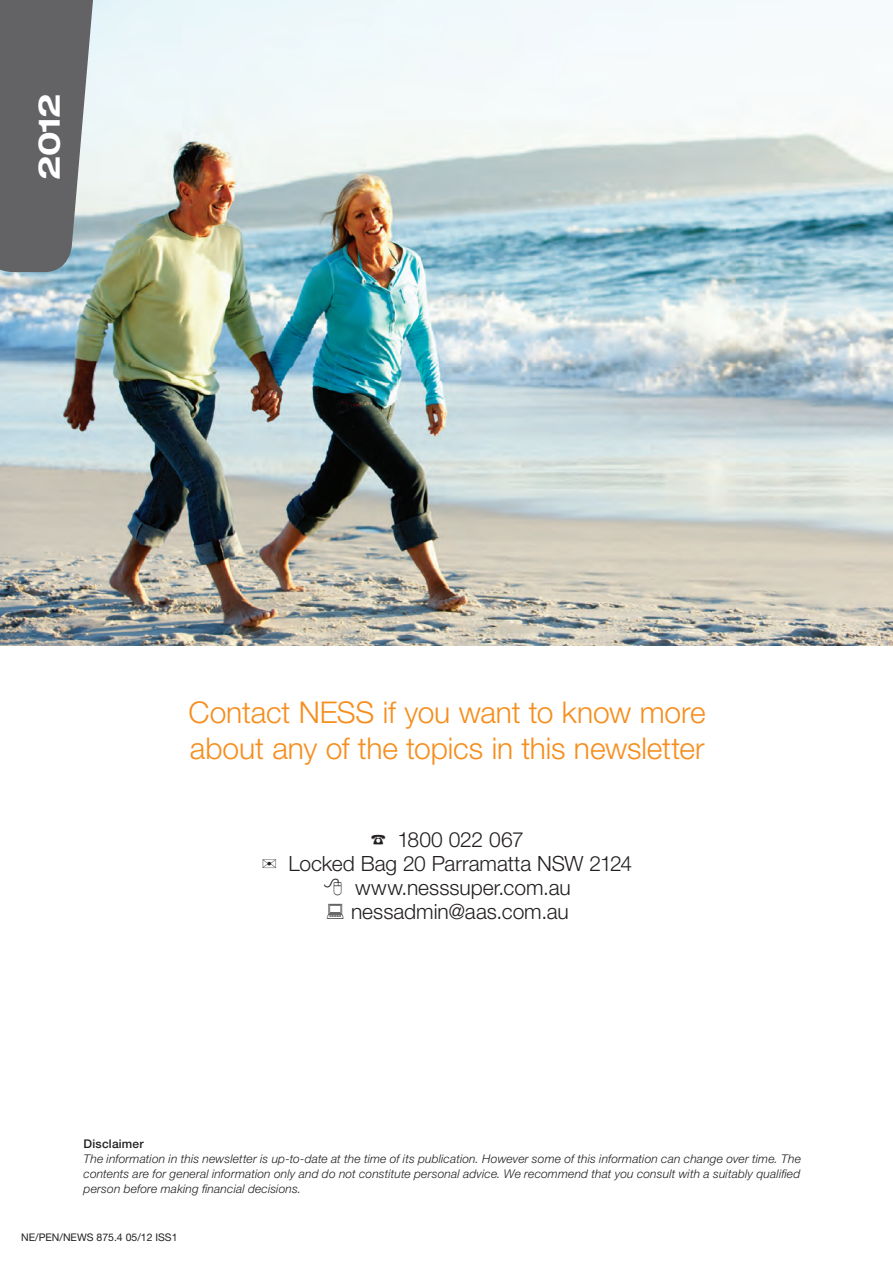
<style>
.page{position:relative;width:893px;height:1263px;background:#fff}
.page>*{position:absolute;margin:0;border:0;box-sizing:border-box;transform-origin:0 0}
.t1{font:300 30px/36px "Helvetica Neue LT Std";letter-spacing:-.005em;color:#f68e1e}
.t2{font:700 expanded 30px "Helvetica Neue LT Std";color:#fff}
.t3{font:300 21px "Helvetica Neue LT Std";color:#231f20}
.t4{font:italic 300 12px/15px "Helvetica Neue LT Std";letter-spacing:.015em;color:#231f20;text-align:justify}
.t5{font:500 12px "Helvetica Neue LT Std";letter-spacing:.015em;color:#231f20}
.t6{font:10.5px "Helvetica Neue LT Std";color:#231f20}
</style>
<div class="page">
<img style="left:0;top:0;width:893px;height:646px">
<svg style="left:0;top:0;width:104px;height:272px;background:#7b7f82"></svg>
<h1 class="t2" style="left:30px;top:180px;width:88px;rotate:-90deg">2012</h1>
<h1 class="t1" style="left:189px;top:694px;width:519px">Contact NESS if you want to know more about any of the topics in this newsletter</h1>
<h2 class="t3" style="left:371px;top:826px;width:154px">☎ 1800 022 067</h2>
<h2 class="t3" style="left:262px;top:850px;width:371px">✉ Locked Bag 20 Parramatta NSW 2124</h2>
<h2 class="t3" style="left:355px;top:874px;width:217px">www.nesssuper.com.au</h2>
<h2 class="t3" style="left:351px;top:898px;width:219px">nessadmin@aas.com.au</h2>
<p class="t5" style="left:84px;top:1137px;width:62px">Disclaimer</p>
<p class="t4" style="left:84px;top:1151px;width:719px">The information in this newsletter is up-to-date at the time of its publication. However some of this information can change over time. The contents are for general information only and do not constitute personal advice. We recommend that you consult with a suitably qualified person before making financial decisions.</p>
<p class="t6" style="left:21px;top:1231px;width:158px">NE/PEN/NEWS 875.4 05/12 ISS1</p>
</div>
